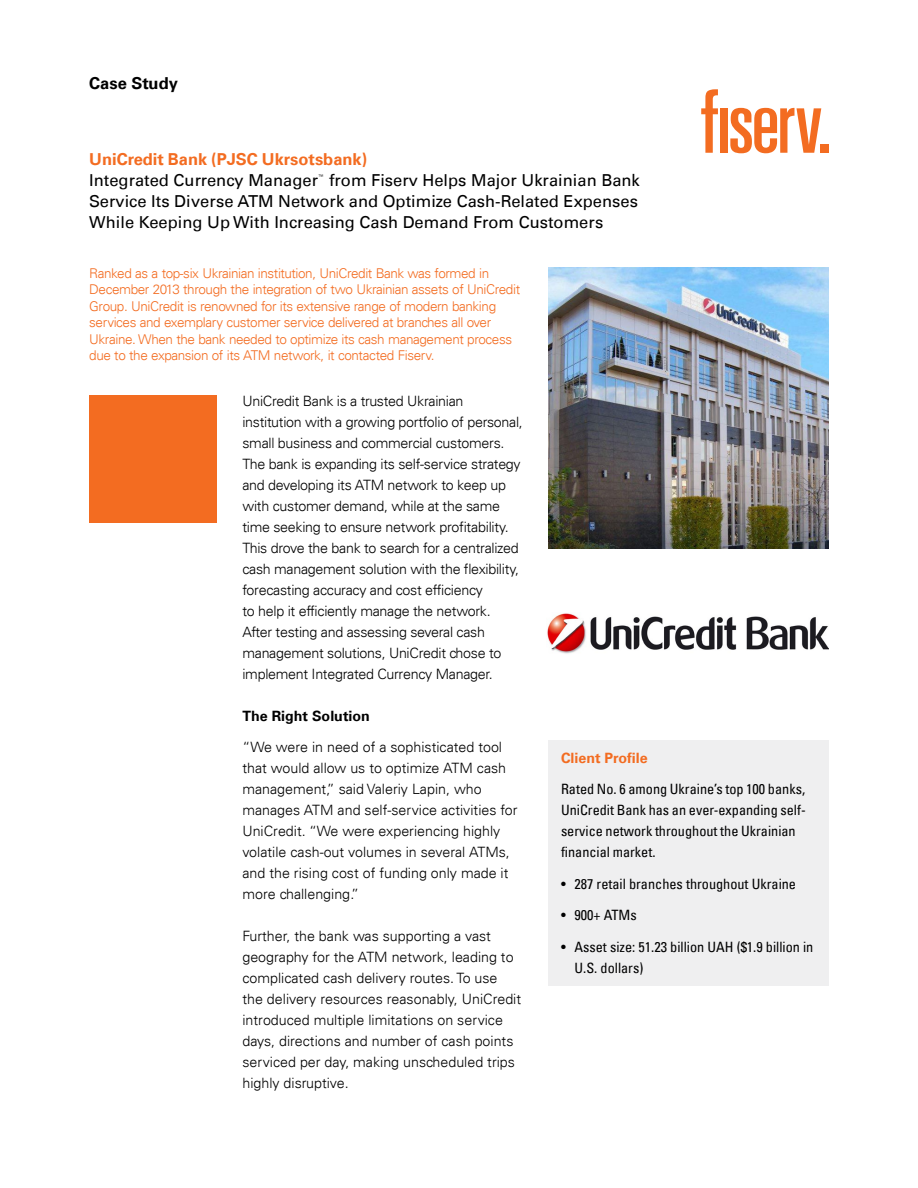
<style>
.page{position:relative;width:918px;height:1188px;background:#fff}
.page>*{position:absolute;margin:0;border:0;box-sizing:border-box;transform-origin:0 0}
.t1{font:16.5px/21px "Univers LT";color:#000;text-align:justify}
.t2{font:700 16.5px "Univers LT";color:#f36c21}
.t3{font:700 16.5px "Univers LT";color:#000}
.t4{font:300 14.25px/21px "Univers LT";color:#000}
.t5{font:300 14.25px/21px "Univers LT";letter-spacing:-.02em;color:#000}
.t6{font:condensed 14.25px/21px "Univers LT";color:#000}
.t7{font:700 14.25px "Univers LT";color:#000}
.t8{font:700 14.25px "Univers LT";color:#f36c21}
.t9{font:300 13.5px/16.5px "Univers LT";letter-spacing:-.03em;color:#f36c21}
.t10{font:6.3px "Univers LT";color:#000}
</style>
<div class="page">
<div style="left:821px;top:145px;width:8px;height:8px;background:#f36c21"></div>
<svg style="left:701px;top:89px;width:17px;height:64px"></svg>
<div style="left:720px;top:108px;width:8px;height:45px;background:#f36c21"></div>
<svg style="left:730px;top:108px;width:91px;height:45px"></svg>
<div style="left:89px;top:395px;width:128px;height:128px;background:#f36c21"></div>
<img style="left:547px;top:613px;width:282px;height:41px">
<img style="left:548px;top:268px;width:281px;height:281px">
<div style="left:548px;top:740px;width:281px;height:246px;background:#efeff0"></div>
<p class="t3" style="left:89px;top:74px;width:90px">Case Study</p>
<p class="t2" style="left:89px;top:150px;width:280px">UniCredit Bank (PJSC Ukrsotsbank)</p>
<p class="t1" style="left:89px;top:170px;width:230px">Integrated Currency Manager</p>
<p class="t10" style="left:318px;top:173px;width:8px">™</p>
<p class="t1" style="left:89px;top:170px;width:552px;text-indent:240px">from Fiserv Helps Major Ukrainian Bank Service Its Diverse ATM Network and Optimize Cash-Related Expenses While Keeping Up With Increasing Cash Demand From Customers</p>
<p class="t9" style="left:89px;top:265px;width:432px">Ranked as a top-six Ukrainian institution, UniCredit Bank was formed in December 2013 through the integration of two Ukrainian assets of UniCredit Group. UniCredit is renowned for its extensive range of modern banking services and exemplary customer service delivered at branches all over Ukraine. When the bank needed to optimize its cash management process due to the expansion of its ATM network, it contacted Fiserv.</p>
<p class="t5" style="left:242px;top:390px;width:282px">UniCredit Bank is a trusted Ukrainian institution with a growing portfolio of personal, small business and commercial customers.<br>The bank is expanding its self-service strategy and developing its ATM network to keep up with customer demand, while at the same time seeking to ensure network profitability.<br>This drove the bank to search for a centralized cash management solution with the flexibility, forecasting accuracy and cost efficiency<br>to help it efficiently manage the network.<br>After testing and assessing several cash management solutions, UniCredit chose to implement Integrated Currency Manager.</p>
<p class="t7" style="left:242px;top:707px;width:129px">The Right Solution</p>
<p class="t4" style="left:242px;top:737px;width:277px">“We were in need of a sophisticated tool that would allow us to optimize ATM cash management,” said Valeriy Lapin, who manages ATM and self-service activities for UniCredit. “We were experiencing highly volatile cash-out volumes in several ATMs, and the rising cost of funding only made it more challenging.”</p>
<p class="t4" style="left:242px;top:926px;width:280px">Further, the bank was supporting a vast geography for the ATM network, leading to complicated cash delivery routes. To use the delivery resources reasonably, UniCredit introduced multiple limitations on service days, directions and number of cash points serviced per day, making unscheduled trips highly disruptive.</p>
<p class="t8" style="left:561px;top:750px;width:88px">Client Profile</p>
<p class="t6" style="left:561px;top:779px;width:246px">Rated No. 6 among Ukraine’s top 100 banks, UniCredit Bank has an ever-expanding self&shy;service network throughout the Ukrainian financial market.</p>
<p class="t6" style="left:561px;top:873px;width:237px">• 287 retail branches throughout Ukraine</p>
<p class="t6" style="left:561px;top:905px;width:77px">• 900+ ATMs</p>
<p class="t6" style="left:574px;top:936px;width:240px;text-indent:-13px">• Asset size: 51.23 billion UAH ($1.9 billion in<br>U.S. dollars)</p>
</div>
